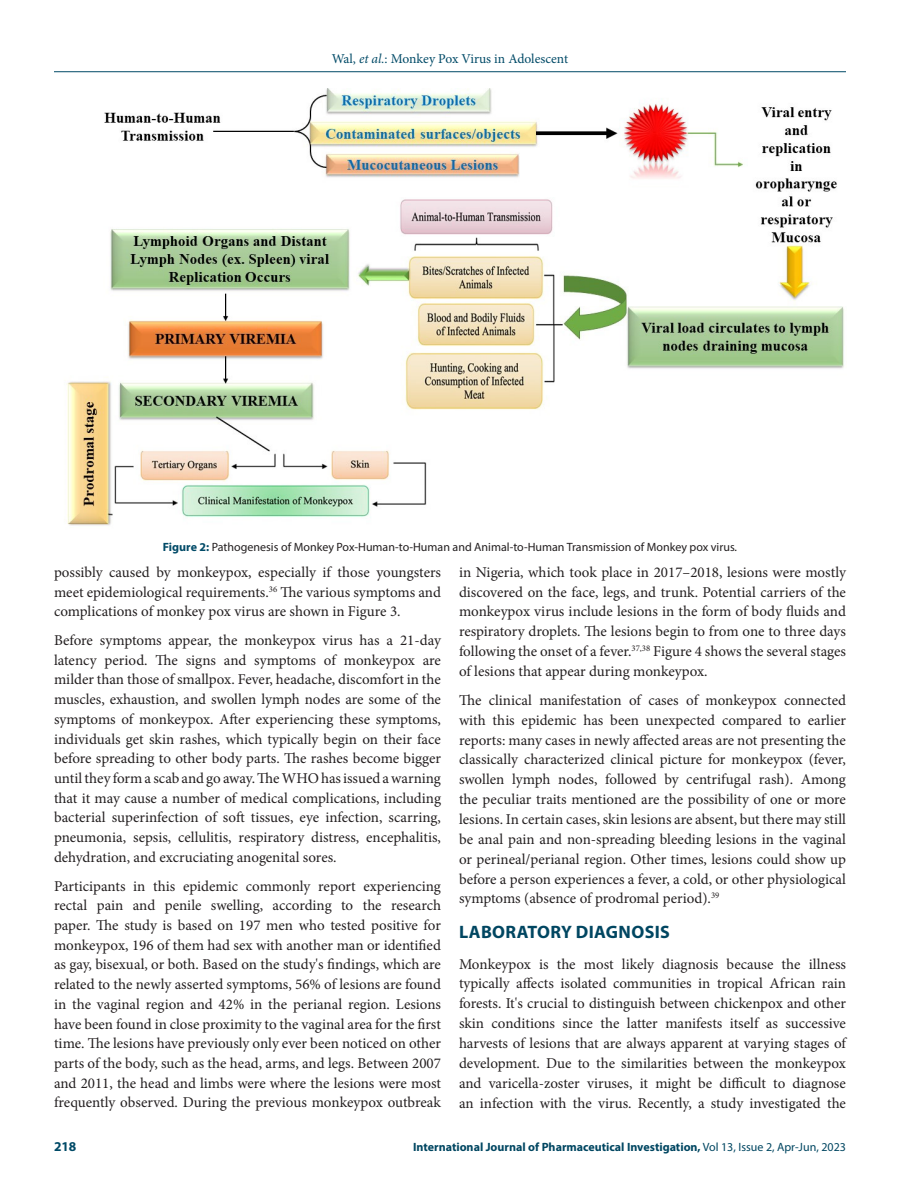
<style>
.page{position:relative;width:918px;height:1188px;background:#fff}
.page>*{position:absolute;margin:0;border:0;box-sizing:border-box;transform-origin:0 0}
.Heading_1{font:700 18px "Myriad Pro";letter-spacing:.02em;color:#004661}
.Body_text{font:15px/19.6px "Minion Pro";color:#231f20;text-align:justify}
.Body_text__FO{font:15px/19.8px "Minion Pro";color:#231f20;text-align:justify}
.t1{font:13.5px "Minion Pro";color:#004a67}
.t2{font:700 13.5px "Myriad Pro";color:#004a67}
.FIG_Caption{font:12px "Myriad Pro";color:#231f20}
.t3{font:700 12px "Myriad Pro";color:#004661}
.s1{font-style:italic}
.s2{font-weight:700;color:#004a67}
.s3{font-weight:400}
</style>
<div class="page">
<hr style="left:54px;top:71px;width:792px;height:1px;background:#004a67">
<img style="left:67px;top:88px;width:777px;height:438px">
<p class="t1" style="left:332px;top:50px;width:238px">Wal, <span class="s1">et al.</span>: Monkey Pox Virus in Adolescent</p>
<p class="FIG_Caption" style="left:163px;top:539px;width:576px"><span class="s2">Figure 2:</span> Pathogenesis of Monkey Pox-Human-to-Human and Animal-to-Human Transmission of Monkey pox virus.</p>
<p class="Body_text__FO" style="left:54px;top:562px;width:389px">possibly caused by monkeypox, especially if those youngsters meet epidemiological requirements.<sup>36</sup> The various symptoms and complications of monkey pox virus are shown in Figure 3.</p>
<p class="Body_text" style="left:54px;top:630px;width:389px">Before symptoms appear, the monkeypox virus has a 21-day latency period. The signs and symptoms of monkeypox are milder than those of smallpox. Fever, headache, discomfort in the muscles, exhaustion, and swollen lymph nodes are some of the symptoms of monkeypox. After experiencing these symptoms, individuals get skin rashes, which typically begin on their face before spreading to other body parts. The rashes become bigger until they form a scab and go away. The WHO has issued a warning that it may cause a number of medical complications, including bacterial superinfection of soft tissues, eye infection, scarring, pneumonia, sepsis, cellulitis, respiratory distress, encephalitis, dehydration, and excruciating anogenital sores.</p>
<p class="Body_text" style="left:54px;top:876px;width:389px">Participants in this epidemic commonly report experiencing rectal pain and penile swelling, according to the research paper. The study is based on 197 men who tested positive for monkeypox, 196 of them had sex with another man or identified as gay, bisexual, or both. Based on the study's findings, which are related to the newly asserted symptoms, 56% of lesions are found in the vaginal region and 42% in the perianal region. Lesions have been found in close proximity to the vaginal area for the first time. The lesions have previously only ever been noticed on other parts of the body, such as the head, arms, and legs. Between 2007 and 2011, the head and limbs were where the lesions were most frequently observed. During the previous monkeypox outbreak</p>
<p class="Body_text" style="left:459px;top:562px;width:389px">in Nigeria, which took place in 2017–2018, lesions were mostly discovered on the face, legs, and trunk. Potential carriers of the monkeypox virus include lesions in the form of body fluids and respiratory droplets. The lesions begin to from one to three days following the onset of a fever.<sup>37,38</sup> Figure 4 shows the several stages of lesions that appear during monkeypox.</p>
<p class="Body_text" style="left:459px;top:690px;width:389px">The clinical manifestation of cases of monkeypox connected with this epidemic has been unexpected compared to earlier reports: many cases in newly affected areas are not presenting the classically characterized clinical picture for monkeypox (fever, swollen lymph nodes, followed by centrifugal rash). Among the peculiar traits mentioned are the possibility of one or more lesions. In certain cases, skin lesions are absent, but there may still be anal pain and non-spreading bleeding lesions in the vaginal or perineal/perianal region. Other times, lesions could show up before a person experiences a fever, a cold, or other physiological symptoms (absence of prodromal period).<sup>39</sup></p>
<p class="Heading_1" style="left:459px;top:920px;width:212px">LABORATORY DIAGNOSIS</p>
<p class="Body_text__FO" style="left:459px;top:954px;width:389px">Monkeypox is the most likely diagnosis because the illness typically affects isolated communities in tropical African rain forests. It's crucial to distinguish between chickenpox and other skin conditions since the latter manifests itself as successive harvests of lesions that are always apparent at varying stages of development. Due to the similarities between the monkeypox and varicella-zoster viruses, it might be difficult to diagnose an infection with the virus. Recently, a study investigated the</p>
<p class="t2" style="left:54px;top:1137px;width:24px">218</p>
<p class="t3" style="left:413px;top:1139px;width:434px">International Journal of Pharmaceutical Investigation, <span class="s3">Vol 13, Issue 2, Apr-Jun, 2023</span></p>
</div>
